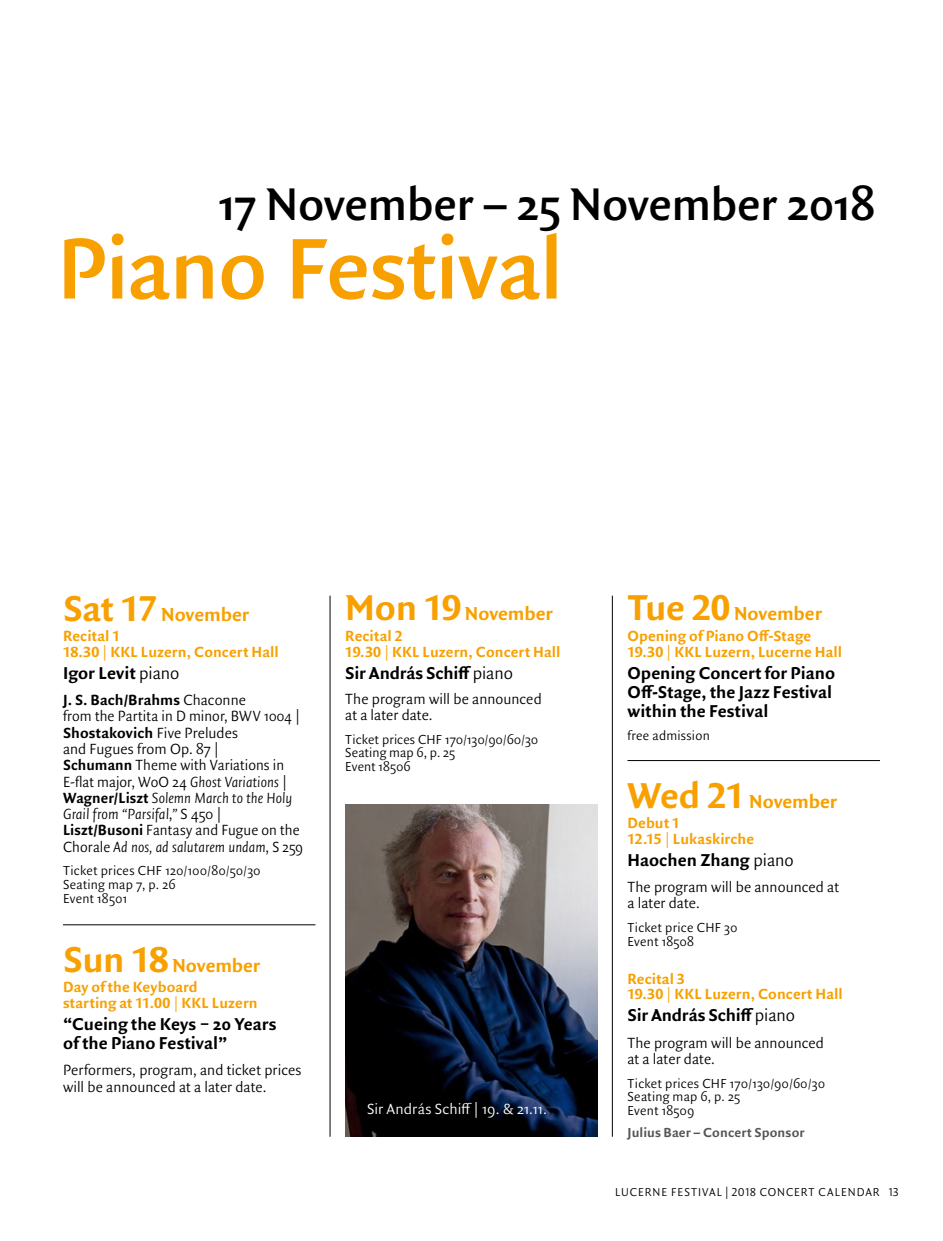
<style>
.page{position:relative;width:943px;height:1241px;background:#fff}
.page>*{position:absolute;margin:0;border:0;box-sizing:border-box;transform-origin:0 0}
.t1{font:600 92.05px "Quadraat Sans Pro";letter-spacing:-.015em;color:#f7a000}
.t2{font:600 49px "Quadraat Sans Pro";letter-spacing:-.01em;color:#000}
.Piano_Tag_und_Monat{font:700 20.12px "Quadraat Sans Pro";letter-spacing:-.005em;color:#f7a000}
.Piano__Konzertliste{font:700 18.38px/18.9px "Quadraat Sans Pro";color:#000}
.Piano__Konzertliste-2{font:300 15.75px/16.3px "Quadraat Sans Pro";letter-spacing:.005em;color:#000}
.Piano_Titel_mit_Datu{font:700 15.75px/15.8px "Quadraat Sans Pro";letter-spacing:.01em;color:#f7a000}
.SO_Konzertliste_Komp{font:300 15.75px/15.8px "Quadraat Sans Pro";letter-spacing:.005em;color:#000}
.Legende{font:300 15.75px "Quadraat Sans Pro";letter-spacing:.005em;color:#fff}
.Piano__Konzertliste-3{font:300 14px/13.7px "Quadraat Sans Pro";letter-spacing:.02em;color:#000}
.OS_Konzertliste_Vera{font:300 14px/13.7px "Quadraat Sans Pro";letter-spacing:.01em;color:#000}
.Piano__Sponsor{font:700 14px "Quadraat Sans Pro";letter-spacing:.01em;color:#555756}
.t3{font:300 12.25px "Quadraat Sans Pro";letter-spacing:.07em;color:#000}
.s1{font-size:38.5px}
.s2{font-weight:300}
.s3{font-weight:700}
.s4{font-style:italic}
</style>
<div class="page">
<hr style="left:63px;top:924px;width:252px;height:1px;background:#000">
<hr style="left:627px;top:760px;width:253px;height:1px;background:#000">
<hr style="left:330px;top:595px;width:1px;height:541px;background:#000">
<hr style="left:612px;top:595px;width:1px;height:541px;background:#000">
<img style="left:345px;top:804px;width:253px;height:332px">
<p class="t2" style="left:218px;top:168px;width:658px">17 November – 25 November 2018</p>
<p class="t1" style="left:57px;top:201px;width:508px">Piano Festival</p>
<p class="Piano_Tag_und_Monat" style="left:63px;top:598px;width:187px"><span class="s1">Sat 17</span> November</p>
<p class="Piano_Titel_mit_Datu" style="left:63px;top:627px;width:217px">Recital 1<br>18.30 <span class="s2">|</span> KKL Luzern, Concert Hall</p>
<p class="Piano__Konzertliste" style="left:63px;top:662px;width:118px">Igor Levit <span class="s2">piano</span></p>
<p class="Piano__Konzertliste-2" style="left:63px;top:691px;width:241px"><span class="s3">J. S. Bach/Brahms</span> Chaconne<br>from the Partita in D minor, BWV 1004 | <span class="s3">Shostakovich</span> Five Preludes<br>and Fugues from Op. 87 |<br><span class="s3">Schumann</span> Theme with Variations in E-flat major, WoO 24 <span class="s4">Ghost Variations</span> | <span class="s3">Wagner/Liszt</span> <span class="s4">Solemn March to the Holy Grail from “Parsifal</span>,<span class="s4">”</span> S 450 | <span class="s3">Liszt/Busoni</span> Fantasy and Fugue on the Chorale <span class="s4">Ad nos, ad salutarem undam</span>, S 259</p>
<p class="Piano__Konzertliste-3" style="left:63px;top:863px;width:199px">Ticket prices CHF 120/100/80/50/30<br>Seating map 7, p. 26<br>Event 18501</p>
<p class="Piano_Tag_und_Monat" style="left:63px;top:949px;width:199px"><span class="s1">Sun 18</span> November</p>
<p class="Piano_Titel_mit_Datu" style="left:63px;top:978px;width:196px">Day of the Keyboard<br>starting at 11.00 <span class="s2">|</span> KKL Luzern</p>
<p class="Piano__Konzertliste" style="left:63px;top:1013px;width:215px">“Cueing the Keys <span class="s4">−</span> 20 Years of the Piano Festival”</p>
<p class="Piano__Konzertliste-2" style="left:63px;top:1061px;width:240px">Performers, program, and ticket prices will be announced at a later date.</p>
<p class="Piano_Tag_und_Monat" style="left:345px;top:598px;width:209px"><span class="s1">Mon 19</span> November</p>
<p class="Piano_Titel_mit_Datu" style="left:345px;top:627px;width:217px">Recital 2<br>19.30 <span class="s2">|</span> KKL Luzern, Concert Hall</p>
<p class="Piano__Konzertliste" style="left:345px;top:662px;width:169px">Sir András Schiff <span class="s2">piano</span></p>
<p class="SO_Konzertliste_Komp" style="left:345px;top:691px;width:198px">The program will be announced at a later date.</p>
<p class="OS_Konzertliste_Vera" style="left:345px;top:732px;width:194px">Ticket prices CHF 170/130/90/60/30<br>Seating map 6, p. 25<br>Event 18506</p>
<p class="Legende" style="left:367px;top:1097px;width:181px">Sir András Schiff | 19. &amp; 21.11.</p>
<p class="Piano_Tag_und_Monat" style="left:627px;top:598px;width:196px"><span class="s1">Tue 20</span> November</p>
<p class="Piano_Titel_mit_Datu" style="left:627px;top:627px;width:216px">Opening of Piano Off-Stage<br>19.30 <span class="s2">|</span> KKL Luzern, Lucerne Hall</p>
<p class="Piano__Konzertliste" style="left:627px;top:662px;width:209px">Opening Concert for Piano<br>Off-Stage, the Jazz Festival within the Festival</p>
<p class="Piano__Konzertliste-3" style="left:627px;top:728px;width:84px">free admission</p>
<p class="Piano_Tag_und_Monat" style="left:627px;top:785px;width:211px"><span class="s1">Wed 21</span> November</p>
<p class="Piano_Titel_mit_Datu" style="left:627px;top:814px;width:128px">Debut 1<br>12.15 <span class="s2">|</span> Lukaskirche</p>
<p class="Piano__Konzertliste" style="left:627px;top:849px;width:168px">Haochen Zhang <span class="s2">piano</span></p>
<p class="Piano__Konzertliste-2" style="left:627px;top:878px;width:213px">The program will be announced at a later date.</p>
<p class="Piano__Konzertliste-3" style="left:627px;top:920px;width:111px">Ticket price CHF 30<br>Event 18508</p>
<p class="Piano_Titel_mit_Datu" style="left:627px;top:969px;width:217px">Recital 3<br>19.30 <span class="s2">|</span> KKL Luzern, Concert Hall</p>
<p class="Piano__Konzertliste" style="left:627px;top:1004px;width:169px">Sir András Schiff <span class="s2">piano</span></p>
<p class="Piano__Konzertliste-2" style="left:627px;top:1033px;width:198px">The program will be announced at a later date.</p>
<p class="Piano__Konzertliste-3" style="left:627px;top:1075px;width:199px">Ticket prices CHF 170/130/90/60/30<br>Seating map 6, p. 25<br>Event 18509</p>
<p class="Piano__Sponsor" style="left:627px;top:1121px;width:178px">Julius Baer – Concert Sponsor</p>
<p class="t3" style="left:615px;top:1182px;width:285px">LUCERNE FESTIVAL | 2018 CONCERT CALENDAR 13</p>
</div>
